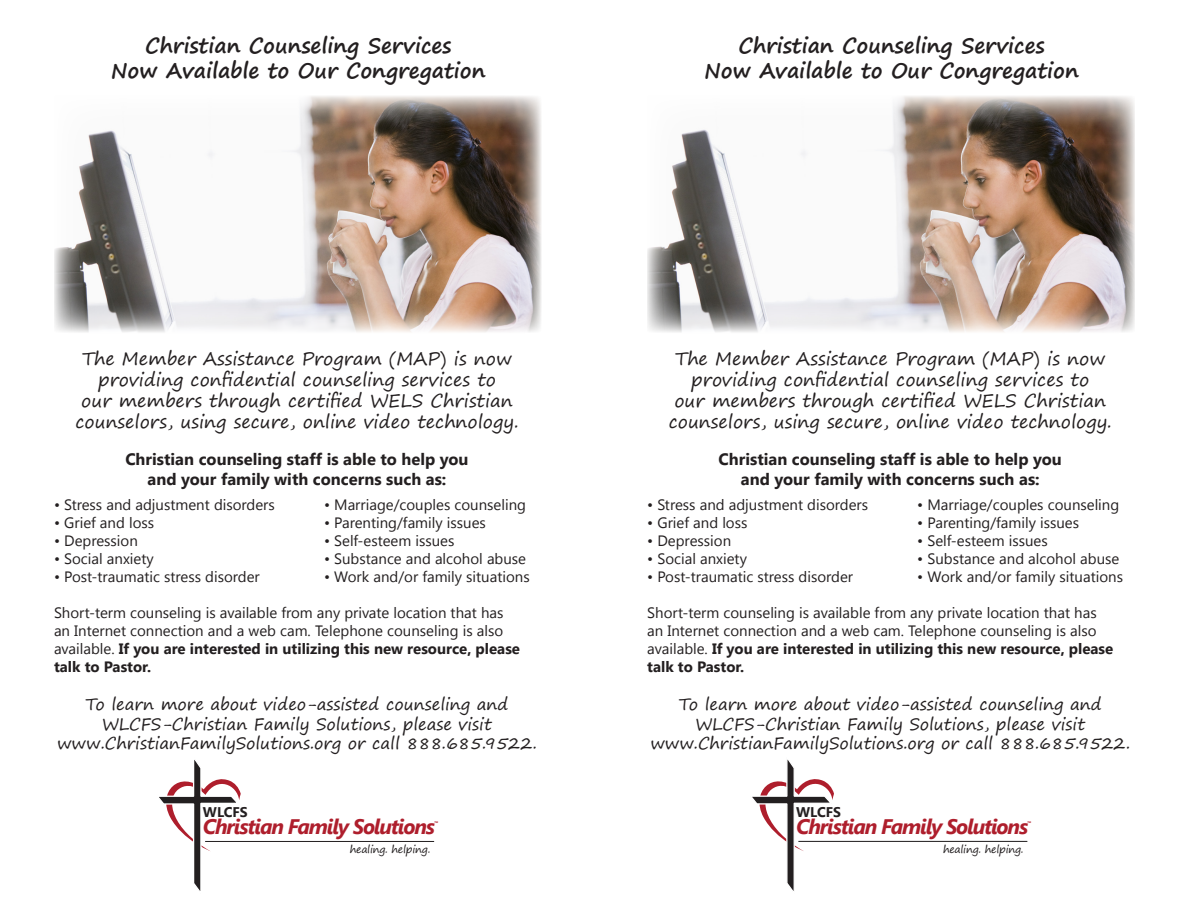
<style>
.page{position:relative;width:1188px;height:918px;background:#fff}
.page>*{position:absolute;margin:0;border:0;box-sizing:border-box;transform-origin:0 0}
.t1{font:700 21px "Segoe Print";color:#231f20}
.t2{font:italic 700 21px "Segoe UI";letter-spacing:-.055em;color:#ae1e2c}
.t3{font:18px/21px "Segoe Print";color:#231f20;text-align:center}
.t4{font:16.5px "Segoe Print";color:#231f20}
.t5{font:700 16.5px "Segoe UI";color:#231f20}
.t6{font:15px/18px "Segoe UI";color:#231f20}
.t7{font:700 14.1px "Segoe UI";letter-spacing:-.005em;color:#231f20}
.t8{font:10.5px "Segoe Print";letter-spacing:-.025em;color:#231f20}
.t9{font:italic 700 5.25px "Segoe UI";color:#ae1e2c}
.s1{font-weight:700}
</style>
<div class="page">
<svg style="left:159px;top:760px;width:82px;height:131px"></svg>
<hr style="left:205px;top:841px;width:229px;height:1px;background:#231f20">
<img style="left:54px;top:96px;width:487px;height:236px">
<svg style="left:752px;top:759px;width:82px;height:132px"></svg>
<hr style="left:798px;top:841px;width:229px;height:1px;background:#231f20">
<img style="left:647px;top:96px;width:488px;height:236px">
<p class="t1" style="left:145px;top:26px;width:308px">Christian Counseling Services</p>
<p class="t1" style="left:111px;top:51px;width:376px">Now Available to Our Congregation</p>
<p class="t3" style="left:75px;top:347px;width:445px">The Member Assistance Program (MAP) is now providing confidential counseling services to<br>our members through certified WELS Christian counselors, using secure, online video technology.</p>
<p class="t5" style="left:125px;top:448px;width:345px">Christian counseling staff is able to help you</p>
<p class="t5" style="left:148px;top:468px;width:300px">and your family with concerns such as:</p>
<p class="t6" style="left:54px;top:495px;width:222px">• Stress and adjustment disorders</p>
<p class="t6" style="left:324px;top:495px;width:204px">• Marriage/couples counseling</p>
<p class="t6" style="left:54px;top:513px;width:102px">• Grief and loss</p>
<p class="t6" style="left:324px;top:513px;width:163px">• Parenting/family issues</p>
<p class="t6" style="left:54px;top:531px;width:85px">• Depression</p>
<p class="t6" style="left:324px;top:531px;width:132px">• Self-esteem issues</p>
<p class="t6" style="left:54px;top:549px;width:101px">• Social anxiety</p>
<p class="t6" style="left:324px;top:549px;width:204px">• Substance and alcohol abuse</p>
<p class="t6" style="left:54px;top:567px;width:207px">• Post-traumatic stress disorder</p>
<p class="t6" style="left:324px;top:567px;width:207px">• Work and/or family situations</p>
<p class="t6" style="left:54px;top:603px;width:468px">Short-term counseling is available from any private location that has an Internet connection and a web cam. Telephone counseling is also available. <span class="s1">If you are interested in utilizing this new resource, please talk to Pastor.</span></p>
<p class="t4" style="left:86px;top:689px;width:424px">To learn more about video-assisted counseling and</p>
<p class="t4" style="left:102px;top:709px;width:391px">WLCFS-Christian Family Solutions, please visit</p>
<p class="t4" style="left:57px;top:729px;width:481px">www.ChristianFamilySolutions.org or call 888.685.9522.</p>
<p class="t7" style="left:203px;top:802px;width:46px">WLCFS</p>
<p class="t2" style="left:203px;top:812px;width:234px">Christian Family Solutions</p>
<p class="t9" style="left:434px;top:819px;width:6px">™</p>
<p class="t8" style="left:350px;top:840px;width:82px">healing. helping.</p>
<p class="t1" style="left:738px;top:26px;width:308px">Christian Counseling Services</p>
<p class="t1" style="left:704px;top:51px;width:376px">Now Available to Our Congregation</p>
<p class="t3" style="left:669px;top:347px;width:445px">The Member Assistance Program (MAP) is now providing confidential counseling services to<br>our members through certified WELS Christian counselors, using secure, online video technology.</p>
<p class="t5" style="left:719px;top:448px;width:345px">Christian counseling staff is able to help you</p>
<p class="t5" style="left:741px;top:468px;width:300px">and your family with concerns such as:</p>
<p class="t6" style="left:647px;top:495px;width:222px">• Stress and adjustment disorders</p>
<p class="t6" style="left:917px;top:495px;width:204px">• Marriage/couples counseling</p>
<p class="t6" style="left:647px;top:513px;width:102px">• Grief and loss</p>
<p class="t6" style="left:917px;top:513px;width:163px">• Parenting/family issues</p>
<p class="t6" style="left:647px;top:531px;width:85px">• Depression</p>
<p class="t6" style="left:917px;top:531px;width:132px">• Self-esteem issues</p>
<p class="t6" style="left:647px;top:549px;width:101px">• Social anxiety</p>
<p class="t6" style="left:917px;top:549px;width:204px">• Substance and alcohol abuse</p>
<p class="t6" style="left:647px;top:567px;width:207px">• Post-traumatic stress disorder</p>
<p class="t6" style="left:917px;top:567px;width:207px">• Work and/or family situations</p>
<p class="t6" style="left:647px;top:603px;width:468px">Short-term counseling is available from any private location that has an Internet connection and a web cam. Telephone counseling is also available. <span class="s1">If you are interested in utilizing this new resource, please talk to Pastor.</span></p>
<p class="t4" style="left:679px;top:689px;width:424px">To learn more about video-assisted counseling and</p>
<p class="t4" style="left:695px;top:709px;width:391px">WLCFS-Christian Family Solutions, please visit</p>
<p class="t4" style="left:650px;top:729px;width:481px">www.ChristianFamilySolutions.org or call 888.685.9522.</p>
<p class="t7" style="left:796px;top:802px;width:46px">WLCFS</p>
<p class="t2" style="left:796px;top:812px;width:234px">Christian Family Solutions</p>
<p class="t9" style="left:1027px;top:819px;width:6px">™</p>
<p class="t8" style="left:943px;top:840px;width:82px">healing. helping.</p>
</div>
